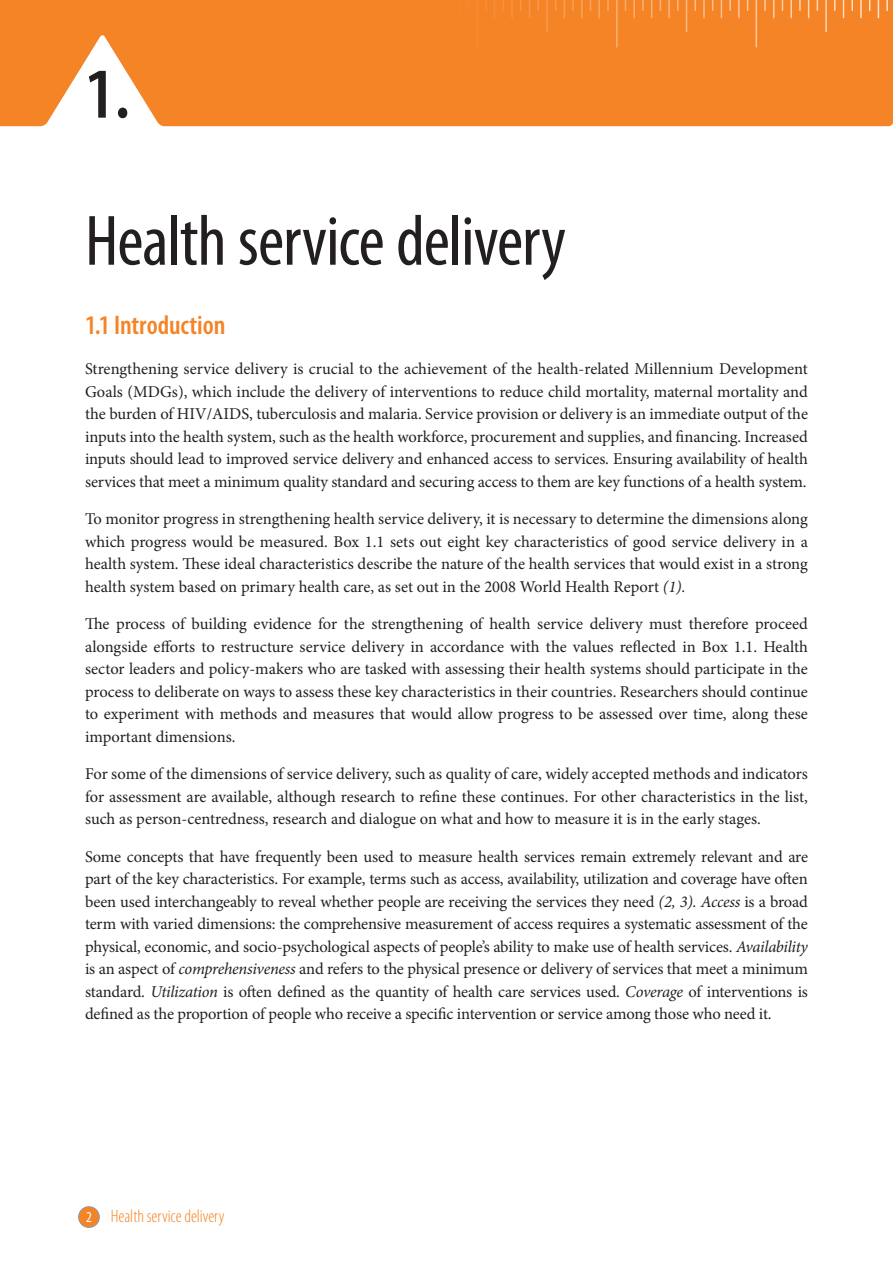
<style>
.page{position:relative;width:893px;height:1263px;background:#fff}
.page>*{position:absolute;margin:0;border:0;box-sizing:border-box;transform-origin:0 0}
.Head1-chapter{font:condensed 72px "Myriad Pro";letter-spacing:-.015em;color:#231f20}
.Box-head{font:600 condensed 72px "Myriad Pro";color:#231f20}
.Head2{font:600 condensed 27px "Myriad Pro";letter-spacing:-.005em;color:#f58427}
.t1{font:300 condensed 18px "Myriad Pro";color:#f58427}
.Body{font:16.5px/22.5px "Minion Pro";letter-spacing:-.005em;color:#231f20;text-align:justify}
.s1{font-style:italic}
.s2{font-weight:400;font-size:15px;color:#fff}
</style>
<div class="page">
<div style="left:79px;top:1207px;width:20px;height:20px;background:#f58427;border-radius:50%"></div>
<div style="left:78px;top:1206px;width:22px;height:22px;border:1px solid #939598;border-radius:50%"></div>
<div style="left:0;top:0;width:893px;height:126px;background:#f58427"></div>
<hr style="left:825px;top:0;width:2px;height:32px;background:#fff">
<hr style="left:686px;top:0;width:1px;height:32px;background:#fff">
<svg style="left:860px;top:0;width:2px;height:18px"></svg>
<svg style="left:721px;top:0;width:1px;height:18px"></svg>
<svg style="left:790px;top:0;width:2px;height:18px"></svg>
<svg style="left:651px;top:0;width:1px;height:18px"></svg>
<svg style="left:878px;top:0;width:1px;height:18px"></svg>
<svg style="left:738px;top:0;width:2px;height:18px"></svg>
<svg style="left:808px;top:0;width:1px;height:18px"></svg>
<svg style="left:668px;top:0;width:2px;height:18px"></svg>
<svg style="left:843px;top:0;width:1px;height:18px"></svg>
<svg style="left:703px;top:0;width:2px;height:18px"></svg>
<svg style="left:773px;top:0;width:1px;height:18px"></svg>
<svg style="left:633px;top:0;width:2px;height:18px"></svg>
<svg style="left:729px;top:0;width:2px;height:11px"></svg>
<svg style="left:799px;top:0;width:2px;height:11px"></svg>
<svg style="left:886px;top:0;width:2px;height:11px"></svg>
<svg style="left:677px;top:0;width:2px;height:11px"></svg>
<svg style="left:851px;top:0;width:2px;height:11px"></svg>
<svg style="left:694px;top:0;width:2px;height:11px"></svg>
<svg style="left:642px;top:0;width:2px;height:11px"></svg>
<svg style="left:764px;top:0;width:2px;height:11px"></svg>
<hr style="left:756px;top:0;width:1px;height:47px;background:#fff">
<hr style="left:546px;top:0;width:2px;height:32px;background:#fff">
<hr style="left:407px;top:0;width:1px;height:32px;background:#fff">
<svg style="left:581px;top:0;width:2px;height:18px"></svg>
<svg style="left:441px;top:0;width:2px;height:18px"></svg>
<svg style="left:511px;top:0;width:2px;height:18px"></svg>
<svg style="left:372px;top:0;width:1px;height:18px"></svg>
<svg style="left:598px;top:0;width:2px;height:18px"></svg>
<svg style="left:459px;top:0;width:1px;height:18px"></svg>
<svg style="left:529px;top:0;width:1px;height:18px"></svg>
<svg style="left:389px;top:0;width:2px;height:18px"></svg>
<svg style="left:564px;top:0;width:1px;height:18px"></svg>
<svg style="left:424px;top:0;width:2px;height:18px"></svg>
<svg style="left:494px;top:0;width:1px;height:18px"></svg>
<svg style="left:354px;top:0;width:2px;height:18px"></svg>
<svg style="left:450px;top:0;width:2px;height:11px"></svg>
<svg style="left:380px;top:0;width:2px;height:11px"></svg>
<svg style="left:607px;top:0;width:2px;height:11px"></svg>
<svg style="left:537px;top:0;width:2px;height:11px"></svg>
<svg style="left:572px;top:0;width:2px;height:11px"></svg>
<svg style="left:415px;top:0;width:2px;height:11px"></svg>
<svg style="left:485px;top:0;width:2px;height:11px"></svg>
<hr style="left:476px;top:0;width:2px;height:47px;background:#fff">
<hr style="left:337px;top:0;width:1px;height:47px;background:#fff">
<hr style="left:616px;top:0;width:1px;height:47px;background:#fff">
<p class="Box-head" style="left:85px;top:49px;width:46px">1.</p>
<p class="Head1-chapter" style="left:85px;top:197px;width:482px">Health service delivery</p>
<p class="Head2" style="left:85px;top:308px;width:142px">1.1 Introduction</p>
<p class="Body" style="left:85px;top:358px;width:724px">Strengthening service delivery is crucial to the achievement of the health-related Millennium Development Goals (MDGs), which include the delivery of interventions to reduce child mortality, maternal mortality and the burden of HIV/AIDS, tuberculosis and malaria. Service provision or delivery is an immediate output of the inputs into the health system, such as the health workforce, procurement and supplies, and financing. Increased inputs should lead to improved service delivery and enhanced access to services. Ensuring availability of health services that meet a minimum quality standard and securing access to them are key functions of a health system.</p>
<p class="Body" style="left:85px;top:508px;width:724px">To monitor progress in strengthening health service delivery, it is necessary to determine the dimensions along which progress would be measured. Box 1.1 sets out eight key characteristics of good service delivery in a health system. These ideal characteristics describe the nature of the health services that would exist in a strong health system based on primary health care, as set out in the 2008 World Health Report <span class="s1">(1).</span></p>
<p class="Body" style="left:85px;top:613px;width:724px">The process of building evidence for the strengthening of health service delivery must therefore proceed alongside efforts to restructure service delivery in accordance with the values reflected in Box 1.1. Health sector leaders and policy-makers who are tasked with assessing their health systems should participate in the process to deliberate on ways to assess these key characteristics in their countries. Researchers should continue to experiment with methods and measures that would allow progress to be assessed over time, along these important dimensions.</p>
<p class="Body" style="left:85px;top:763px;width:724px">For some of the dimensions of service delivery, such as quality of care, widely accepted methods and indicators for assessment are available, although research to refine these continues. For other characteristics in the list, such as person-centredness, research and dialogue on what and how to measure it is in the early stages.</p>
<p class="Body" style="left:85px;top:845px;width:724px">Some concepts that have frequently been used to measure health services remain extremely relevant and are part of the key characteristics. For example, terms such as access, availability, utilization and coverage have often been used interchangeably to reveal whether people are receiving the services they need <span class="s1">(2, 3). Access</span> is a broad term with varied dimensions: the comprehensive measurement of access requires a systematic assessment of the physical, economic, and socio-psychological aspects of people’s ability to make use of health services. <span class="s1">Availability </span>is an aspect of <span class="s1">comprehensiveness</span> and refers to the physical presence or delivery of services that meet a minimum standard. <span class="s1">Utilization</span> is often defined as the quantity of health care services used. <span class="s1">Coverage</span> of interventions is defined as the proportion of people who receive a specific intervention or service among those who need it.</p>
<p class="t1" style="left:86px;top:1206px;width:140px"><span class="s2">2</span> Health service delivery</p>
</div>
